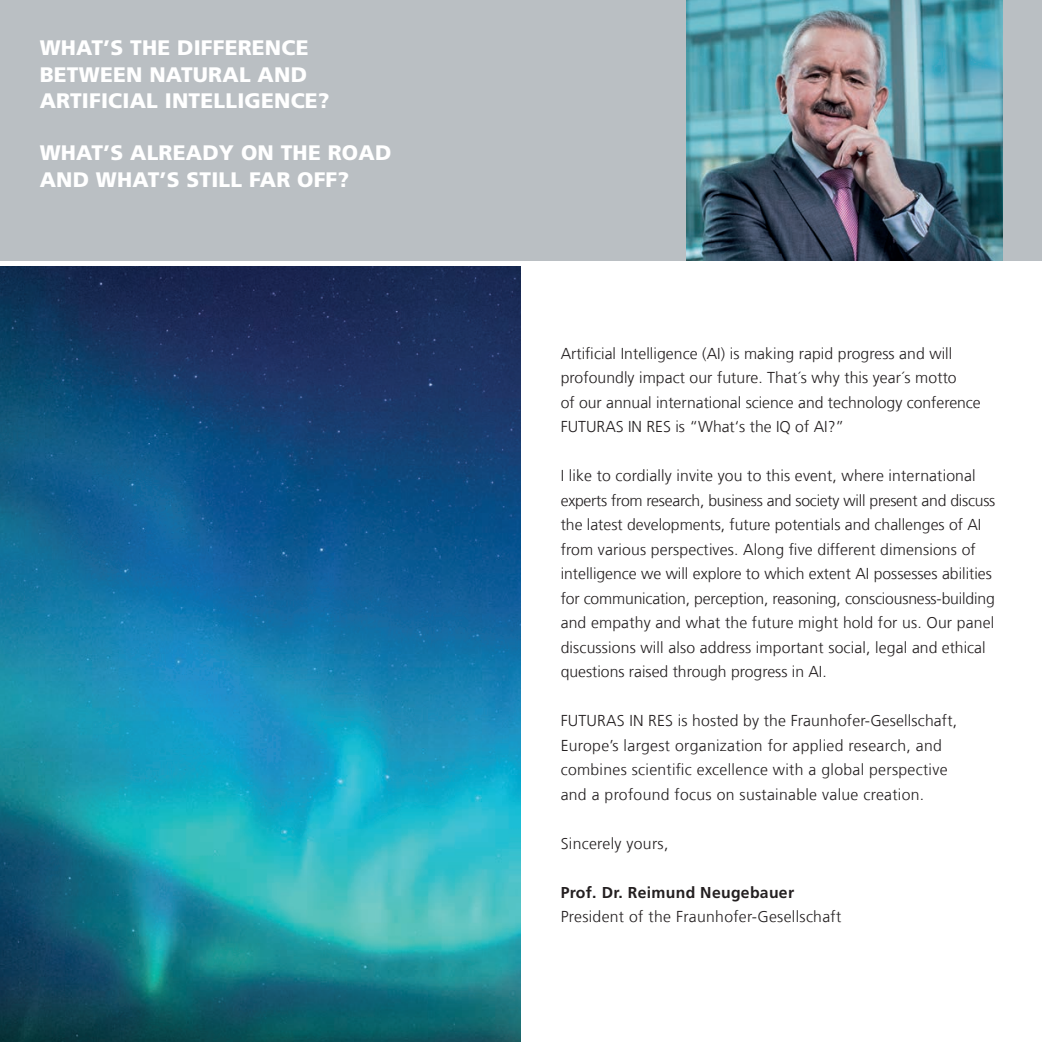
<style>
.page{position:relative;width:1042px;height:1042px;background:#fff}
.page>*{position:absolute;margin:0;border:0;box-sizing:border-box;transform-origin:0 0}
.t1{font:900 21px/26.2px "Frutiger LT Com";letter-spacing:.01em;color:#fff}
.t2{font:300 15.75px/24.5px "Frutiger LT Com";letter-spacing:.005em;color:#231f20}
.t3{font:700 15.75px "Frutiger LT Com";letter-spacing:.02em;color:#231f20}
</style>
<div class="page">
<img style="left:0;top:267px;width:521px;height:775px">
<div style="left:0;top:0;width:1042px;height:260px;background:#babfc3"></div>
<img style="left:687px;top:0;width:315px;height:260px">
<h1 class="t1" style="left:40px;top:35px;width:291px">WHAT’S THE DIFFERENCE<br>BETWEEN NATURAL AND<br>ARTIFICIAL INTELLIGENCE?</h1>
<h1 class="t1" style="left:40px;top:140px;width:353px">WHAT’S ALREADY ON THE ROAD<br>AND WHAT’S STILL FAR OFF?</h1>
<p class="t2" style="left:561px;top:341px;width:422px">Artificial Intelligence (AI) is making rapid progress and will profoundly impact our future. That´s why this year´s motto<br>of our annual international science and technology conference FUTURAS IN RES is “What‘s the IQ of AI?”</p>
<p class="t2" style="left:561px;top:463px;width:436px">I like to cordially invite you to this event, where international experts from research, business and society will present and discuss the latest developments, future potentials and challenges of AI from various perspectives. Along five different dimensions of intelligence we will explore to which extent AI possesses abilities for communication, perception, reasoning, consciousness-building and empathy and what the future might hold for us. Our panel discussions will also address important social, legal and ethical questions raised through progress in AI.</p>
<p class="t2" style="left:561px;top:708px;width:398px">FUTURAS IN RES is hosted by the Fraunhofer-Gesellschaft, Europe’s largest organization for applied research, and combines scientific excellence with a global perspective and a profound focus on sustainable value creation.</p>
<p class="t2" style="left:561px;top:831px;width:109px">Sincerely yours,</p>
<p class="t3" style="left:561px;top:883px;width:235px">Prof. Dr. Reimund Neugebauer</p>
<p class="t2" style="left:561px;top:904px;width:282px">President of the Fraunhofer-Gesellschaft</p>
</div>
